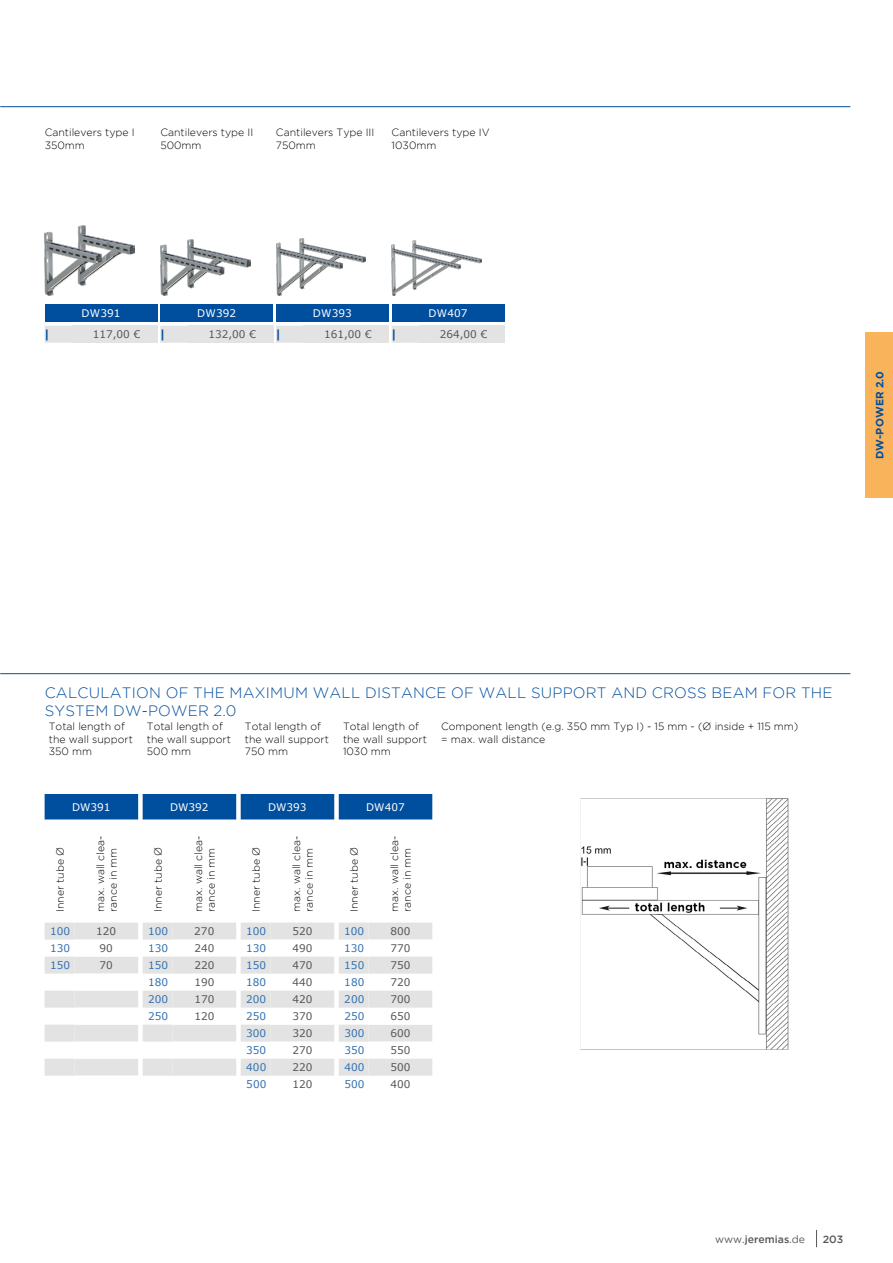
<style>
.page{position:relative;width:893px;height:1263px;background:#fff}
.page>*{position:absolute;margin:0;border:0;box-sizing:border-box;transform-origin:0 0}
.t1{font:300 15px/18px "Gotham";letter-spacing:.015em;color:#004f9f}
.t2{font:700 12px "Gotham";color:#004f9f}
.t3{font:300 10.5px/12.6px "Gotham";color:#000}
.t4{font:10.5px "Verdana";color:#575756}
.t5{font:10.5px "Verdana";color:#3372b2}
.t6{font:10.5px "Verdana";color:#fff}
.t7{font:500 10.5px "Gotham";color:#575756}
.t8{font:700 10.5px "Gotham";letter-spacing:.015em;color:#004f9f}
.s1{font-weight:400}
</style>
<div class="page">
<hr style="left:0;top:106px;width:850px;height:1px;background:#004f9f">
<hr style="left:0;top:673px;width:850px;height:1px;background:#004f9f">
<div style="left:865px;top:333px;width:28px;height:165px;background:#f9b35b"></div>
<svg style="left:816px;top:1230px;width:1px;height:17px"></svg>
<div style="left:45px;top:794px;width:387px;height:25px;background:#004f9f"></div>
<svg style="left:45px;top:922px;width:29px;height:154px;fill:#e3e3e3"></svg>
<svg style="left:74px;top:922px;width:358px;height:17px;background:#e5e5e5"></svg>
<svg style="left:74px;top:939px;width:358px;height:137px"></svg>
<svg style="left:172px;top:956px;width:260px;height:120px"></svg>
<img style="left:580px;top:799px;width:209px;height:251px">
<svg style="left:45px;top:326px;width:27px;height:17px"></svg>
<div style="left:72px;top:326px;width:85px;height:17px;background:#e3e3e3"></div>
<div style="left:45px;top:304px;width:112px;height:17px;background:#004f9f"></div>
<img style="left:45px;top:226px;width:89px;height:70px">
<svg style="left:160px;top:326px;width:28px;height:17px"></svg>
<div style="left:188px;top:326px;width:85px;height:17px;background:#e3e3e3"></div>
<div style="left:160px;top:304px;width:113px;height:17px;background:#004f9f"></div>
<img style="left:160px;top:239px;width:90px;height:57px">
<svg style="left:276px;top:326px;width:28px;height:17px"></svg>
<div style="left:304px;top:326px;width:85px;height:17px;background:#e3e3e3"></div>
<div style="left:276px;top:304px;width:113px;height:17px;background:#004f9f"></div>
<img style="left:276px;top:238px;width:90px;height:58px">
<svg style="left:392px;top:326px;width:27px;height:17px"></svg>
<div style="left:419px;top:326px;width:85px;height:17px;background:#e3e3e3"></div>
<div style="left:392px;top:304px;width:112px;height:17px;background:#004f9f"></div>
<img style="left:392px;top:241px;width:89px;height:55px">
<p class="t3" style="left:45px;top:126px;width:92px">Cantilevers type I<br>350mm</p>
<p class="t3" style="left:160px;top:126px;width:94px">Cantilevers type II<br>500mm</p>
<p class="t3" style="left:276px;top:126px;width:100px">Cantilevers Type III<br>750mm</p>
<p class="t3" style="left:392px;top:126px;width:99px">Cantilevers type IV<br>1030mm</p>
<p class="t6" style="left:82px;top:306px;width:40px">DW391</p>
<p class="t6" style="left:197px;top:306px;width:40px">DW392</p>
<p class="t6" style="left:313px;top:306px;width:40px">DW393</p>
<p class="t6" style="left:429px;top:306px;width:40px">DW407</p>
<p class="t2" style="left:45px;top:327px;width:6px">|</p>
<p class="t4" style="left:93px;top:327px;width:49px">117,00 €</p>
<p class="t2" style="left:161px;top:327px;width:6px">|</p>
<p class="t4" style="left:208px;top:327px;width:49px">132,00 €</p>
<p class="t2" style="left:276px;top:327px;width:6px">|</p>
<p class="t4" style="left:324px;top:327px;width:49px">161,00 €</p>
<p class="t2" style="left:392px;top:327px;width:6px">|</p>
<p class="t4" style="left:440px;top:327px;width:49px">264,00 €</p>
<p class="t8" style="left:873px;top:459px;width:89px;rotate:-90deg">DW-POWER 2.0</p>
<h1 class="t1" style="left:45px;top:683px;width:789px">CALCULATION OF THE MAXIMUM WALL DISTANCE OF WALL SUPPORT AND CROSS BEAM FOR THE<br>SYSTEM DW-POWER 2.0</h1>
<p class="t3" style="left:49px;top:720px;width:85px">Total length of the wall support<br>350 mm</p>
<p class="t3" style="left:147px;top:720px;width:86px">Total length of the wall support<br>500 mm</p>
<p class="t3" style="left:245px;top:720px;width:85px">Total length of the wall support<br>750 mm</p>
<p class="t3" style="left:343px;top:720px;width:85px">Total length of the wall support<br>1030 mm</p>
<p class="t3" style="left:441px;top:720px;width:359px">Component length (e.g. 350 mm Typ I) - 15 mm - (Ø inside + 115 mm) = max. wall distance</p>
<p class="t6" style="left:72px;top:800px;width:40px">DW391</p>
<p class="t6" style="left:170px;top:800px;width:40px">DW392</p>
<p class="t6" style="left:268px;top:800px;width:40px">DW393</p>
<p class="t6" style="left:366px;top:800px;width:40px">DW407</p>
<p class="t3" style="left:53px;top:912px;width:67px;rotate:-90deg">Inner tube Ø</p>
<p class="t3" style="left:94px;top:912px;width:78px;rotate:-90deg">max. wall clea&shy;rance in mm</p>
<p class="t3" style="left:151px;top:912px;width:67px;rotate:-90deg">Inner tube Ø</p>
<p class="t3" style="left:192px;top:912px;width:78px;rotate:-90deg">max. wall clea&shy;rance in mm</p>
<p class="t3" style="left:249px;top:912px;width:67px;rotate:-90deg">Inner tube Ø</p>
<p class="t3" style="left:290px;top:912px;width:78px;rotate:-90deg">max. wall clea&shy;rance in mm</p>
<p class="t3" style="left:348px;top:912px;width:67px;rotate:-90deg">Inner tube Ø</p>
<p class="t3" style="left:388px;top:912px;width:78px;rotate:-90deg">max. wall clea&shy;rance in mm</p>
<p class="t5" style="left:50px;top:924px;width:22px">100</p>
<p class="t4" style="left:96px;top:924px;width:22px">120</p>
<p class="t5" style="left:148px;top:924px;width:22px">100</p>
<p class="t4" style="left:194px;top:924px;width:22px">270</p>
<p class="t5" style="left:246px;top:924px;width:22px">100</p>
<p class="t4" style="left:292px;top:924px;width:22px">520</p>
<p class="t5" style="left:344px;top:924px;width:22px">100</p>
<p class="t4" style="left:390px;top:924px;width:22px">800</p>
<p class="t5" style="left:50px;top:941px;width:22px">130</p>
<p class="t4" style="left:100px;top:941px;width:15px">90</p>
<p class="t5" style="left:148px;top:941px;width:22px">130</p>
<p class="t4" style="left:194px;top:941px;width:22px">240</p>
<p class="t5" style="left:246px;top:941px;width:22px">130</p>
<p class="t4" style="left:292px;top:941px;width:22px">490</p>
<p class="t5" style="left:344px;top:941px;width:22px">130</p>
<p class="t4" style="left:390px;top:941px;width:22px">770</p>
<p class="t5" style="left:50px;top:958px;width:22px">150</p>
<p class="t4" style="left:100px;top:958px;width:15px">70</p>
<p class="t5" style="left:148px;top:958px;width:22px">150</p>
<p class="t4" style="left:194px;top:958px;width:22px">220</p>
<p class="t5" style="left:246px;top:958px;width:22px">150</p>
<p class="t4" style="left:292px;top:958px;width:22px">470</p>
<p class="t5" style="left:344px;top:958px;width:22px">150</p>
<p class="t4" style="left:390px;top:958px;width:22px">750</p>
<p class="t5" style="left:148px;top:975px;width:22px">180</p>
<p class="t4" style="left:194px;top:975px;width:22px">190</p>
<p class="t5" style="left:246px;top:975px;width:22px">180</p>
<p class="t4" style="left:292px;top:975px;width:22px">440</p>
<p class="t5" style="left:344px;top:975px;width:22px">180</p>
<p class="t4" style="left:390px;top:975px;width:22px">720</p>
<p class="t5" style="left:148px;top:992px;width:22px">200</p>
<p class="t4" style="left:194px;top:992px;width:22px">170</p>
<p class="t5" style="left:246px;top:992px;width:22px">200</p>
<p class="t4" style="left:292px;top:992px;width:22px">420</p>
<p class="t5" style="left:344px;top:992px;width:22px">200</p>
<p class="t4" style="left:390px;top:992px;width:22px">700</p>
<p class="t5" style="left:148px;top:1009px;width:22px">250</p>
<p class="t4" style="left:194px;top:1009px;width:22px">120</p>
<p class="t5" style="left:246px;top:1009px;width:22px">250</p>
<p class="t4" style="left:292px;top:1009px;width:22px">370</p>
<p class="t5" style="left:344px;top:1009px;width:22px">250</p>
<p class="t4" style="left:390px;top:1009px;width:22px">650</p>
<p class="t5" style="left:246px;top:1026px;width:22px">300</p>
<p class="t4" style="left:292px;top:1026px;width:22px">320</p>
<p class="t5" style="left:344px;top:1026px;width:22px">300</p>
<p class="t4" style="left:390px;top:1026px;width:22px">600</p>
<p class="t5" style="left:246px;top:1043px;width:22px">350</p>
<p class="t4" style="left:292px;top:1043px;width:22px">270</p>
<p class="t5" style="left:344px;top:1043px;width:22px">350</p>
<p class="t4" style="left:390px;top:1043px;width:22px">550</p>
<p class="t5" style="left:246px;top:1060px;width:22px">400</p>
<p class="t4" style="left:292px;top:1060px;width:22px">220</p>
<p class="t5" style="left:344px;top:1060px;width:22px">400</p>
<p class="t4" style="left:390px;top:1060px;width:22px">500</p>
<p class="t5" style="left:246px;top:1077px;width:22px">500</p>
<p class="t4" style="left:292px;top:1077px;width:22px">120</p>
<p class="t5" style="left:344px;top:1077px;width:22px">500</p>
<p class="t4" style="left:391px;top:1077px;width:22px">400</p>
<p class="t7" style="left:715px;top:1232px;width:91px"><span class="s1">www.</span>jeremias<span class="s1">.de</span></p>
<p class="t7" style="left:823px;top:1232px;width:22px">203</p>
</div>
